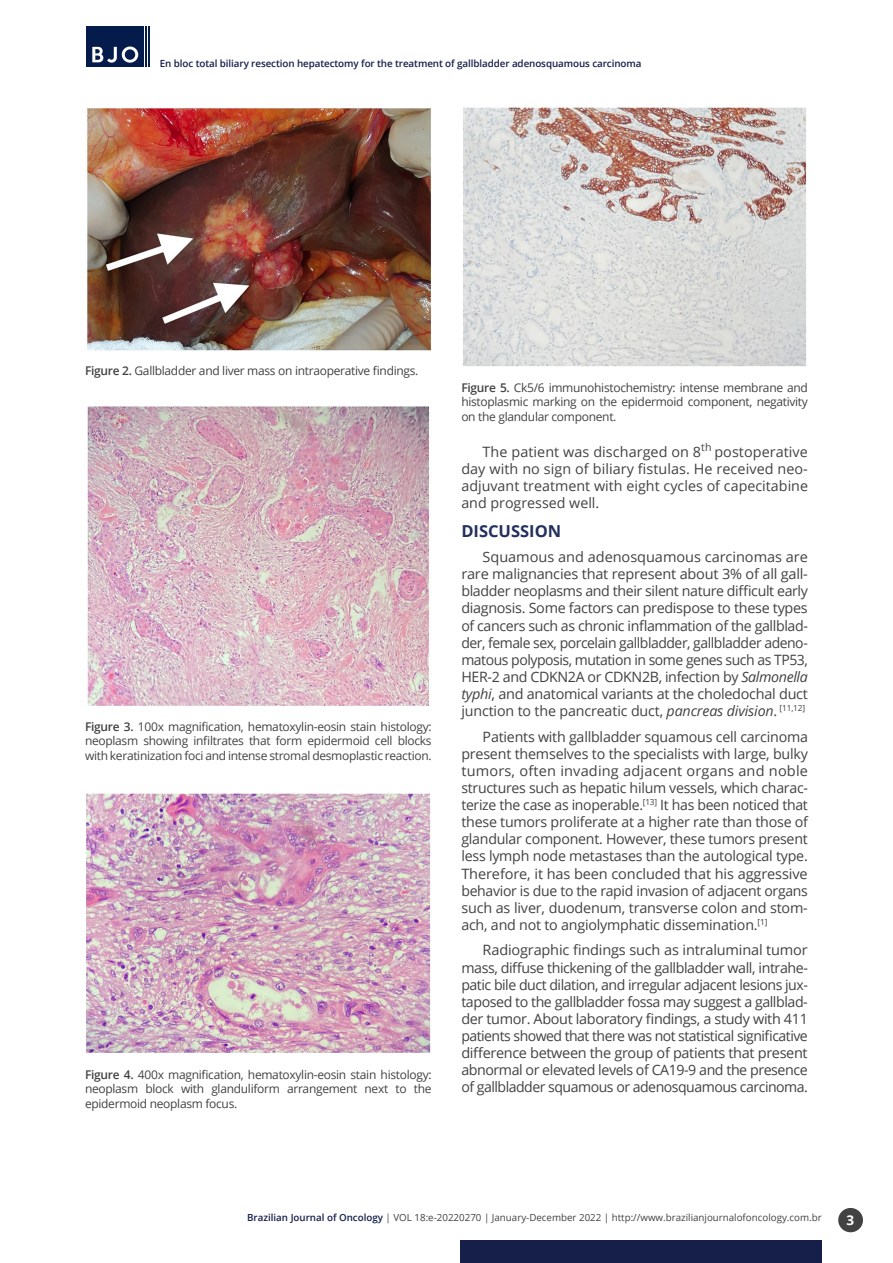
<style>
.page{position:relative;width:893px;height:1263px;background:#fff}
.page>*{position:absolute;margin:0;border:0;box-sizing:border-box;transform-origin:0 0}
.t1{font:700 16.5px "Open Sans";color:#242f5f}
.t2{font:14.25px/17.1px "Open Sans";letter-spacing:-.015em;color:#424243;text-align:justify}
.t3{font:700 13.5px "Open Sans";color:#fff}
.t4{font:12px/14.4px "Open Sans";letter-spacing:-.025em;color:#424243;text-align:justify}
.t5{font:600 9.9px "Open Sans";letter-spacing:-.01em;color:#161f4a}
.t6{font:9.75px "Open Sans";color:#424243}
.s1{font-weight:600}
.s2{font-style:italic}
.s3{font-weight:600;color:#161f4a}
</style>
<div class="page">
<div style="left:460px;top:1240px;width:362px;height:23px;background:#161f4a"></div>
<div style="left:838px;top:1208px;width:25px;height:24px;background:#424243;border-radius:50%"></div>
<div style="left:87px;top:27px;width:57px;height:40px;background:#041b4c"></div>
<hr style="left:145px;top:27px;width:2px;height:40px;background:#041b4c">
<hr style="left:149px;top:27px;width:1px;height:40px;background:#041b4c">
<svg style="left:92px;top:47px;width:46px;height:16px"></svg>
<img style="left:87px;top:108px;width:344px;height:243px">
<img style="left:87px;top:406px;width:342px;height:300px">
<img style="left:86px;top:793px;width:345px;height:260px">
<img style="left:463px;top:107px;width:344px;height:260px">
<p class="t5" style="left:160px;top:57px;width:483px">En bloc total biliary resection hepatectomy for the treatment of gallbladder adenosquamous carcinoma</p>
<p class="t4" style="left:85px;top:363px;width:335px"><span class="s1">Figure 2.</span> Gallbladder and liver mass on intraoperative fi ndings.</p>
<p class="t4" style="left:85px;top:719px;width:348px"><span class="s1">Figure 3.</span> 100x magnification, hematoxylin-eosin stain histology: neoplasm showing infi ltrates that form epidermoid cell blocks with keratinization foci and intense stromal desmoplastic reaction.</p>
<p class="t4" style="left:85px;top:1067px;width:348px"><span class="s1">Figure 4.</span> 400x magnifi cation, hematoxylin-eosin stain histology: neoplasm block with glanduliform arrangement next to the epidermoid neoplasm focus.</p>
<p class="t4" style="left:461px;top:380px;width:348px"><span class="s1">Figure 5.</span> Ck5/6 immunohistochemistry: intense membrane and histoplasmic marking on the epidermoid component, negativity on the glandular component.</p>
<p class="t2" style="left:461px;top:443px;width:348px;text-indent:21px">The patient was discharged on 8<sup>th</sup> postoperative day with no sign of biliary fistulas. He received neo&shy;adjuvant treatment with eight cycles of capecitabine and progressed well.</p>
<p class="t1" style="left:461px;top:519px;width:101px">DISCUSSION</p>
<p class="t2" style="left:461px;top:548px;width:348px;text-indent:21px">Squamous and adenosquamous carcinomas are rare malignancies that represent about 3% of all gall&shy;bladder neoplasms and their silent nature difficult early diagnosis. Some factors can predispose to these types of cancers such as chronic inflammation of the gallblad&shy;der, female sex, porcelain gallbladder, gallbladder adeno&shy;matous polyposis, mutation in some genes such as TP53, HER-2 and CDKN2A or CDKN2B, infection by <span class="s2">Salmonella typhi</span>, and anatomical variants at the choledochal duct junction to the pancreatic duct, <span class="s2">pancreas division</span>. <sup>[11,12]</sup></p>
<p class="t2" style="left:461px;top:728px;width:348px;text-indent:21px">Patients with gallbladder squamous cell carcinoma present themselves to the specialists with large, bulky tumors, often invading adjacent organs and noble structures such as hepatic hilum vessels, which charac&shy;terize the case as inoperable.<sup>[13]</sup> It has been noticed that these tumors proliferate at a higher rate than those of glandular component. However, these tumors present less lymph node metastases than the autological type.<br>Therefore, it has been concluded that his aggressive behavior is due to the rapid invasion of adjacent organs such as liver, duodenum, transverse colon and stom&shy;ach, and not to angiolymphatic dissemination.<sup>[1]</sup></p>
<p class="t2" style="left:461px;top:941px;width:348px;text-indent:21px">Radiographic findings such as intraluminal tumor mass, diffuse thickening of the gallbladder wall, intrahe&shy;patic bile duct dilation, and irregular adjacent lesions jux&shy;taposed to the gallbladder fossa may suggest a gallblad&shy;der tumor. About laboratory fi ndings, a study with 411 patients showed that there was not statistical signifi cative difference between the group of patients that present abnormal or elevated levels of CA19-9 and the presence of gallbladder squamous or adenosquamous carcinoma.</p>
<p class="t6" style="left:247px;top:1211px;width:576px"><span class="s3">Brazilian Journal of Oncology</span> | VOL 18:e-20220270 | January-December 2022 | http://www.brazilianjournalofoncology.com.br</p>
<p class="t3" style="left:847px;top:1211px;width:9px">3</p>
</div>
